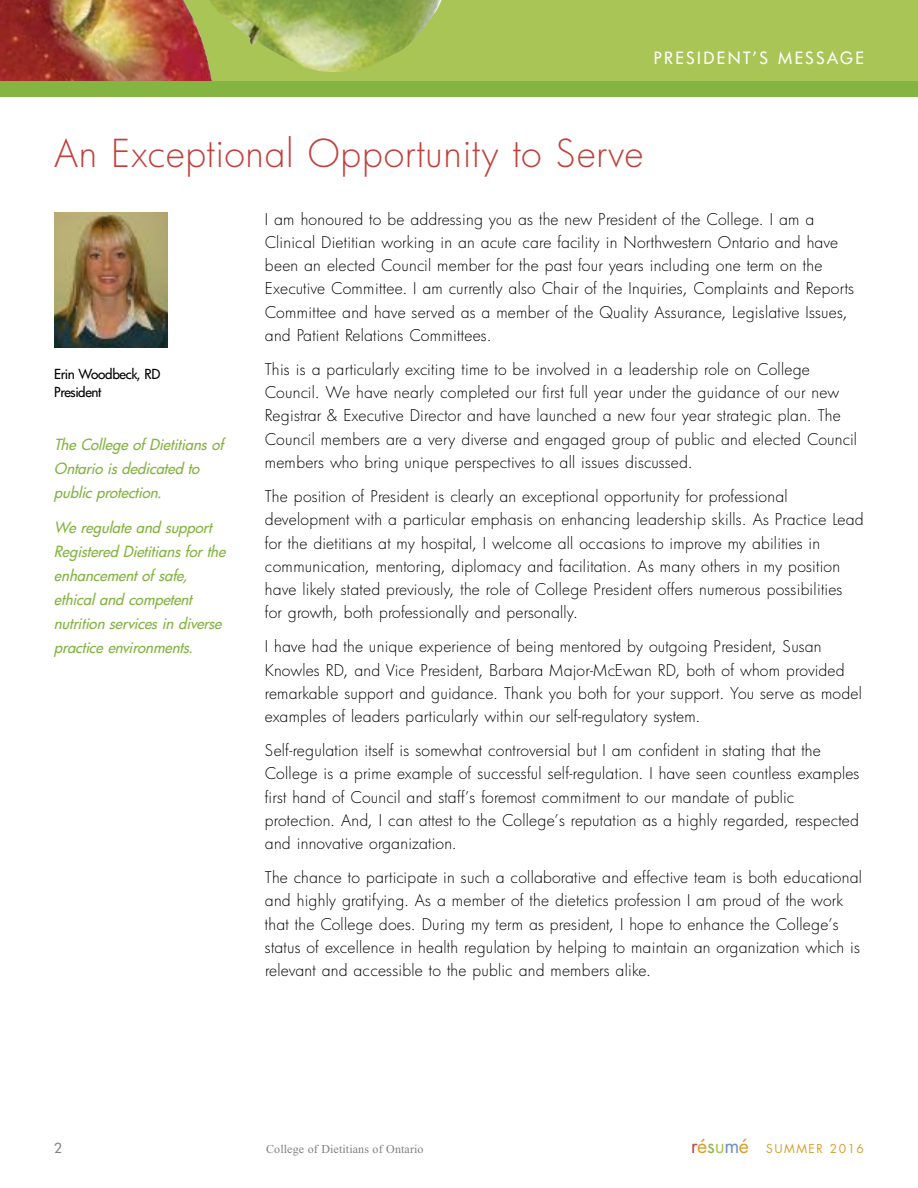
<style>
.page{position:relative;width:918px;height:1188px;background:#fff}
.page>*{position:absolute;margin:0;border:0;box-sizing:border-box;transform-origin:0 0}
.t1{font:300 37.5px "Futura";letter-spacing:.02em;color:#c1403b}
.t2{font:500 16.5px "Futura";letter-spacing:.14em;color:#fff}
.t3{font:300 15.75px/23.2px "Futura";letter-spacing:.015em;color:#000}
.t4{font:italic 500 15px/24px "Futura";color:#84b442}
.t5{font:500 13.5px/17.2px "Futura";letter-spacing:-.025em;color:#000}
.t6{font:500 13.5px "Futura";color:#808080}
.t7{font:12px "Times New Roman";letter-spacing:.01em;color:#808080}
.t8{font:12px "Futura";letter-spacing:.125em;color:#d9a02d}
.s1{font-size:19.5px;color:#c1403b}
.s2{font-size:19.5px}
.s3{font-size:19.5px;color:#8ab74b}
.s4{font-size:19.5px;color:#a8c556}
.s5{font-size:19.5px;color:#6f90c2}
</style>
<div class="page">
<div style="left:0;top:0;width:918px;height:84px;background:#a8c556"></div>
<img style="left:213px;top:0;width:229px;height:72px">
<img style="left:0;top:0;width:213px;height:82px">
<div style="left:0;top:82px;width:918px;height:15px;background:#84b442"></div>
<img style="left:54px;top:212px;width:114px;height:135px">
<p class="t2" style="left:654px;top:49px;width:212px">PRESIDENT’S MESSAGE</p>
<h1 class="t1" style="left:54px;top:132px;width:591px">An Exceptional Opportunity to Serve</h1>
<p class="t3" style="left:265px;top:208px;width:591px">I am honoured to be addressing you as the new President of the College. I am a Clinical Dietitian working in an acute care facility in Northwestern Ontario and have been an elected Council member for the past four years including one term on the Executive Committee. I am currently also Chair of the Inquiries, Complaints and Reports Committee and have served as a member of the Quality Assurance, Legislative Issues, and Patient Relations Committees.</p>
<p class="t3" style="left:265px;top:358px;width:594px">This is a particularly exciting time to be involved in a leadership role on College Council. We have nearly completed our first full year under the guidance of our new Registrar &amp; Executive Director and have launched a new four year strategic plan. The Council members are a very diverse and engaged group of public and elected Council members who bring unique perspectives to all issues discussed.</p>
<p class="t3" style="left:265px;top:485px;width:600px">The position of President is clearly an exceptional opportunity for professional development with a particular emphasis on enhancing leadership skills. As Practice Lead for the dietitians at my hospital, I welcome all occasions to improve my abilities in communication, mentoring, diplomacy and facilitation. As many others in my position have likely stated previously, the role of College President offers numerous possibilities<br>for growth, both professionally and personally.</p>
<p class="t3" style="left:265px;top:635px;width:599px">I have had the unique experience of being mentored by outgoing President, Susan Knowles RD, and Vice President, Barbara Major-McEwan RD, both of whom provided remarkable support and guidance. Thank you both for your support. You serve as model examples of leaders particularly within our self-regulatory system.</p>
<p class="t3" style="left:265px;top:739px;width:596px">Self-regulation itself is somewhat controversial but I am confident in stating that the College is a prime example of successful self-regulation. I have seen countless examples first hand of Council and staff’s foremost commitment to our mandate of public protection. And, I can attest to the College’s reputation as a highly regarded, respected and innovative organization.</p>
<p class="t3" style="left:265px;top:866px;width:598px">The chance to participate in such a collaborative and effective team is both educational and highly gratifying. As a member of the dietetics profession I am proud of the work that the College does. During my term as president, I hope to enhance the College’s status of excellence in health regulation by helping to maintain an organization which is relevant and accessible to the public and members alike.</p>
<p class="t5" style="left:54px;top:366px;width:108px">Erin Woodbeck, RD<br>President</p>
<p class="t4" style="left:54px;top:433px;width:175px">The College of Dietitians of<br>Ontario is dedicated to public protection.</p>
<p class="t4" style="left:54px;top:515px;width:177px">We regulate and support<br>Registered Dietitians for the enhancement of safe, ethical and competent nutrition services in diverse practice environments.</p>
<p class="t6" style="left:54px;top:1140px;width:9px">2</p>
<p class="t7" style="left:266px;top:1141px;width:159px">College of Dietitians of Ontario</p>
<p class="t8" style="left:691px;top:1140px;width:174px"><span class="s1">r</span><span class="s2">é</span><span class="s3">s</span><span class="s4">u</span><span class="s5">m</span><span class="s2">é</span> SUMMER 2016</p>
</div>
